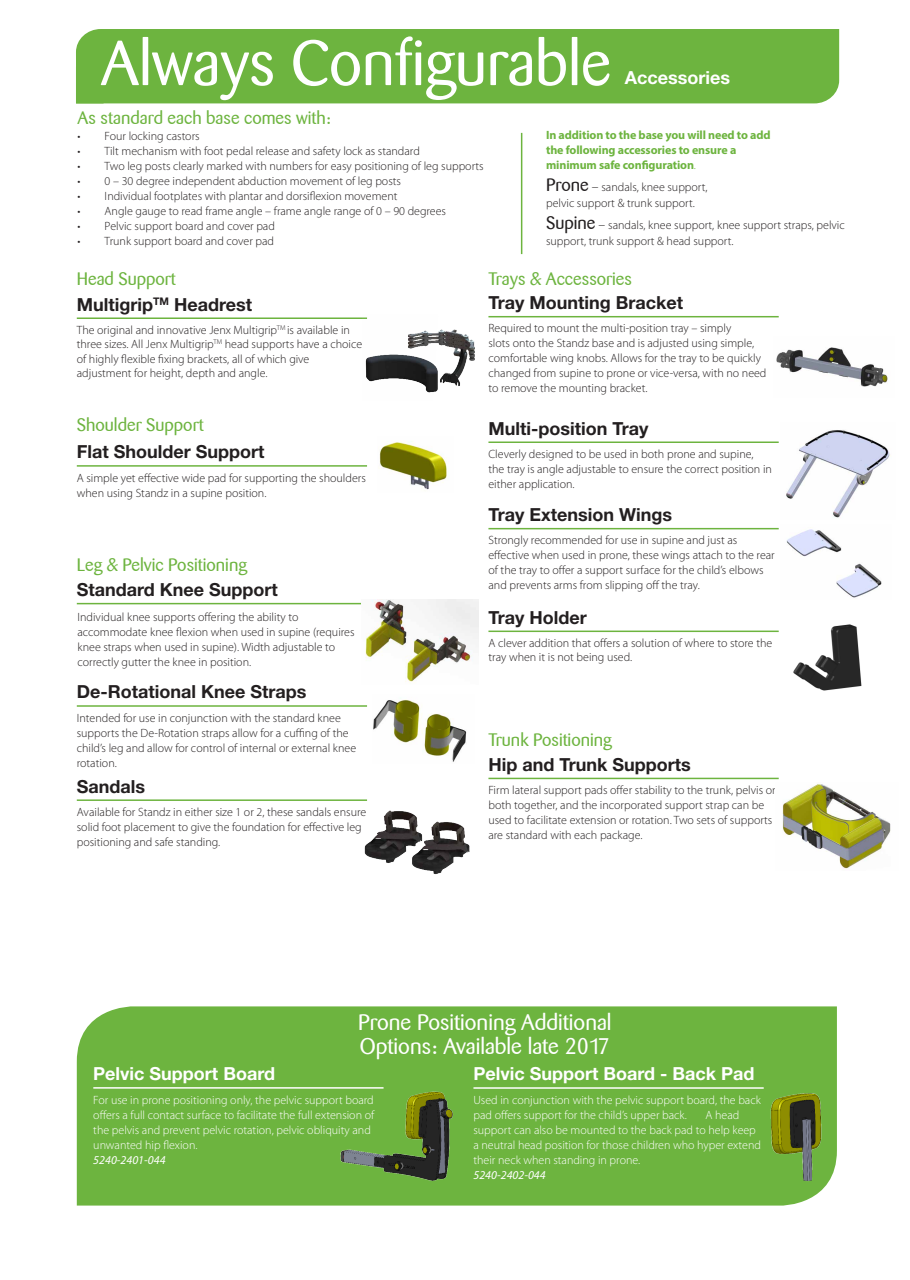
<style>
.page{position:relative;width:910px;height:1280px;background:#fff}
.page>*{position:absolute;margin:0;border:0;box-sizing:border-box;transform-origin:0 0}
.t1{font:63px "Barmeno";color:#fff}
.t2{font:22.5px/24px "Barmeno";color:#fff}
.t3{font:700 18px "Helvetica Neue LT Std";color:#231f20}
.t4{font:18px "Barmeno";color:#6db43f}
.t5{font:700 18px "Helvetica Neue LT Std";color:#fff}
.t6{font:300 12px/15px "Myriad Pro";color:#231f20}
.t7{font:300 12px/15px "Myriad Pro";color:#fff}
.t8{font:700 12px "Myriad Pro";letter-spacing:-.01em;color:#6db43f}
.t9{font:italic 12px "Myriad Pro";color:#fff}
.s1{font-weight:300}
.s2{font-family:"Barmeno";font-weight:400;font-size:18px}
.s3{font-size:13.5px}
</style>
<div class="page">
<div style="left:77px;top:1006px;width:760px;height:199px;background:#6db43f"></div>
<img style="left:786px;top:430px;width:104px;height:88px">
<div style="left:76px;top:29px;width:763px;height:74px;background:#6db43f"></div>
<hr style="left:521px;top:133px;width:1px;height:121px;background:#6db43f">
<hr style="left:77px;top:317px;width:290px;height:2px;background:#6db43f">
<hr style="left:77px;top:465px;width:290px;height:2px;background:#6db43f">
<hr style="left:488px;top:778px;width:291px;height:1px;background:#6db43f">
<hr style="left:93px;top:1087px;width:291px;height:2px;background:#fff">
<hr style="left:473px;top:1087px;width:291px;height:2px;background:#fff">
<hr style="left:77px;top:705px;width:290px;height:2px;background:#6db43f">
<hr style="left:77px;top:799px;width:290px;height:2px;background:#6db43f">
<hr style="left:488px;top:316px;width:291px;height:1px;background:#6db43f">
<hr style="left:488px;top:441px;width:291px;height:2px;background:#6db43f">
<hr style="left:488px;top:528px;width:291px;height:1px;background:#6db43f">
<hr style="left:488px;top:630px;width:291px;height:2px;background:#6db43f">
<img style="left:786px;top:529px;width:96px;height:69px">
<img style="left:379px;top:441px;width:68px;height:49px">
<img style="left:373px;top:699px;width:94px;height:63px">
<hr style="left:77px;top:603px;width:290px;height:1px;background:#6db43f">
<svg style="left:76px;top:67px;width:28px;height:36px"></svg>
<img style="left:362px;top:317px;width:113px;height:76px">
<img style="left:329px;top:799px;width:141px;height:76px">
<img style="left:793px;top:624px;width:69px;height:67px">
<img style="left:776px;top:347px;width:112px;height:40px">
<img style="left:782px;top:784px;width:109px;height:85px">
<img style="left:362px;top:599px;width:116px;height:83px">
<img style="left:694px;top:1040px;width:143px;height:166px">
<img style="left:319px;top:1056px;width:166px;height:141px">
<p class="t1" style="left:101px;top:27px;width:512px">Always Configurable</p>
<p class="t4" style="left:78px;top:108px;width:255px">As standard each base comes with:</p>
<p class="t5" style="left:625px;top:66px;width:107px">Accessories</p>
<p class="t6" style="left:78px;top:128px;width:124px">• Four locking castors</p>
<p class="t6" style="left:78px;top:143px;width:344px">• Tilt mechanism with foot pedal release and safety lock as standard</p>
<p class="t6" style="left:78px;top:158px;width:408px">• Two leg posts clearly marked with numbers for easy positioning of leg supports</p>
<p class="t6" style="left:78px;top:173px;width:325px">• 0 – 30 degree independent abduction movement of leg posts</p>
<p class="t6" style="left:78px;top:188px;width:321px">• Individual footplates with plantar and dorsiflexion movement</p>
<p class="t6" style="left:78px;top:203px;width:370px">• Angle gauge to read frame angle – frame angle range of 0 – 90 degrees</p>
<p class="t6" style="left:78px;top:218px;width:199px">• Pelvic support board and cover pad</p>
<p class="t6" style="left:78px;top:233px;width:198px">• Trunk support board and cover pad</p>
<p class="t8" style="left:546px;top:127px;width:226px">In addition to the base you will need to add</p>
<p class="t8" style="left:546px;top:142px;width:192px">the following accessories to ensure a</p>
<p class="t8" style="left:546px;top:157px;width:151px">minimum safe configuration<span class="s1">.</span></p>
<p class="t6" style="left:546px;top:179px;width:163px"><span class="s2">Prone</span> <span class="s3">–</span> sandals, knee support,</p>
<p class="t6" style="left:546px;top:195px;width:150px">pelvic support &amp; trunk support.</p>
<p class="t6" style="left:546px;top:216px;width:300px;line-height:16.2px"><span class="s2">Supine</span> <span class="s3">–</span> sandals, knee support, knee support straps, pelvic support, trunk support &amp; head support.</p>
<p class="t4" style="left:77px;top:269px;width:101px">Head Support</p>
<p class="t3" style="left:77px;top:293px;width:177px">Multigrip<sup>TM</sup> Headrest</p>
<p class="t6" style="left:77px;top:323px;width:287px;line-height:14.4px">The original and innovative Jenx Multigrip<sup>TM</sup> is available in three sizes. All Jenx Multigrip<sup>TM</sup> head supports have a choice of highly flexible fixing brackets, all of which give adjustment for height, depth and angle.</p>
<p class="t4" style="left:77px;top:415px;width:128px">Shoulder Support</p>
<p class="t3" style="left:77px;top:441px;width:189px">Flat Shoulder Support</p>
<p class="t6" style="left:77px;top:470px;width:291px">A simple yet effective wide pad for supporting the shoulders when using Standz in a supine position.</p>
<p class="t4" style="left:77px;top:554px;width:172px">Leg &amp; Pelvic Positioning</p>
<p class="t3" style="left:77px;top:578px;width:203px">Standard Knee Support</p>
<p class="t6" style="left:77px;top:609px;width:279px">Individual knee supports offering the ability to accommodate knee flexion when used in supine (requires knee straps when used in supine). Width adjustable to correctly gutter the knee in position.</p>
<p class="t3" style="left:77px;top:681px;width:231px">De-Rotational Knee Straps</p>
<p class="t6" style="left:77px;top:710px;width:281px">Intended for use in conjunction with the standard knee supports the De-Rotation straps allow for a cuffing of the child’s leg and allow for control of internal or external knee rotation.</p>
<p class="t3" style="left:77px;top:775px;width:70px">Sandals</p>
<p class="t6" style="left:77px;top:804px;width:291px">Available for Standz in either size 1 or 2, these sandals ensure solid foot placement to give the foundation for effective leg positioning and safe standing.</p>
<p class="t4" style="left:488px;top:268px;width:145px">Trays &amp; Accessories</p>
<p class="t3" style="left:488px;top:291px;width:196px">Tray Mounting Bracket</p>
<p class="t6" style="left:488px;top:321px;width:280px">Required to mount the multi-position tray – simply<br>slots onto the Standz base and is adjusted using simple, comfortable wing knobs. Allows for the tray to be quickly changed from supine to prone or vice-versa, with no need to remove the mounting bracket.</p>
<p class="t3" style="left:488px;top:417px;width:161px">Multi-position Tray</p>
<p class="t6" style="left:488px;top:446px;width:285px">Cleverly designed to be used in both prone and supine, the tray is angle adjustable to ensure the correct position in either application.</p>
<p class="t3" style="left:488px;top:503px;width:185px">Tray Extension Wings</p>
<p class="t6" style="left:488px;top:533px;width:288px">Strongly recommended for use in supine and just as effective when used in prone, these wings attach to the rear of the tray to offer a support surface for the child’s elbows and prevents arms from slipping off the tray.</p>
<p class="t3" style="left:488px;top:606px;width:100px">Tray Holder</p>
<p class="t6" style="left:488px;top:636px;width:285px;line-height:14.4px">A clever addition that offers a solution of where to store the tray when it is not being used.</p>
<p class="t4" style="left:488px;top:729px;width:125px">Trunk Positioning</p>
<p class="t3" style="left:488px;top:753px;width:204px">Hip and Trunk Supports</p>
<p class="t6" style="left:488px;top:782px;width:289px">Firm lateral support pads offer stability to the trunk, pelvis or both together, and the incorporated support strap can be used to facilitate extension or rotation. Two sets of supports are standard with each package.</p>
<p class="t2" style="left:358px;top:1010px;width:255px">Prone Positioning Additional<br>Options: Available late 2017</p>
<p class="t5" style="left:93px;top:1063px;width:183px">Pelvic Support Board</p>
<p class="t7" style="left:93px;top:1092px;width:282px">For use in prone positioning only, the pelvic support board offers a full contact surface to facilitate the full extension of the pelvis and prevent pelvic rotation, pelvic obliquity and unwanted hip flexion.</p>
<p class="t9" style="left:93px;top:1152px;width:74px">5240-2401-044</p>
<p class="t5" style="left:473px;top:1063px;width:283px">Pelvic Support Board - Back Pad</p>
<p class="t7" style="left:473px;top:1092px;width:289px">Used in conjunction with the pelvic support board, the back pad offers support for the child’s upper back.</p>
<p class="t7" style="left:473px;top:1107px;width:289px;text-indent:232px">A head support can also be mounted to the back pad to help keep a neutral head position for those children who hyper extend their neck when standing in prone.</p>
<p class="t9" style="left:473px;top:1167px;width:74px">5240-2402-044</p>
</div>
